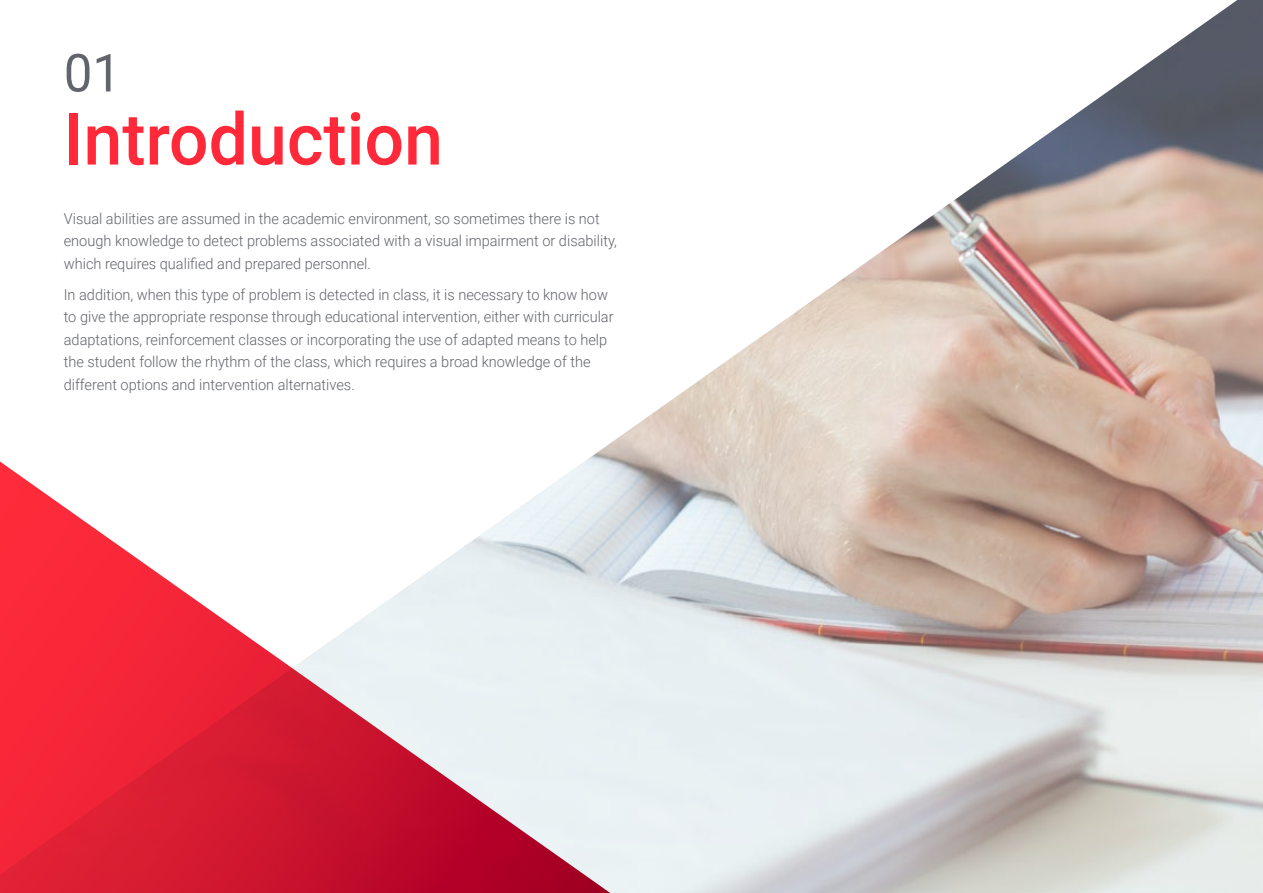
<style>
.page{position:relative;width:1263px;height:893px;background:#fff}
.page>*{position:absolute;margin:0;border:0;box-sizing:border-box;transform-origin:0 0}
.t1{font:500 72px "Roboto";color:#ff293a}
.t2{font:52.5px "Roboto";color:#61646a}
.t3{font:300 15px/22.5px "Roboto";color:#61646a}
</style>
<div class="page">
<img style="left:607px;top:0;width:656px;height:893px">
<svg style="left:0;top:446px;width:640px;height:447px"></svg>
<h2 class="t2" style="left:64px;top:36px;width:59px">01</h2>
<h1 class="t1" style="left:64px;top:89px;width:381px">Introduction</h1>
<p class="t3" style="left:64px;top:207px;width:555px">Visual abilities are assumed in the academic environment, so sometimes there is not enough knowledge to detect problems associated with a visual impairment or disability, which requires qualified and prepared personnel.</p>
<p class="t3" style="left:64px;top:283px;width:551px">In addition, when this type of problem is detected in class, it is necessary to know how to give the appropriate response through educational intervention, either with curricular adaptations, reinforcement classes or incorporating the use of adapted means to help the student follow the rhythm of the class, which requires a broad knowledge of the different options and intervention alternatives.</p>
</div>
